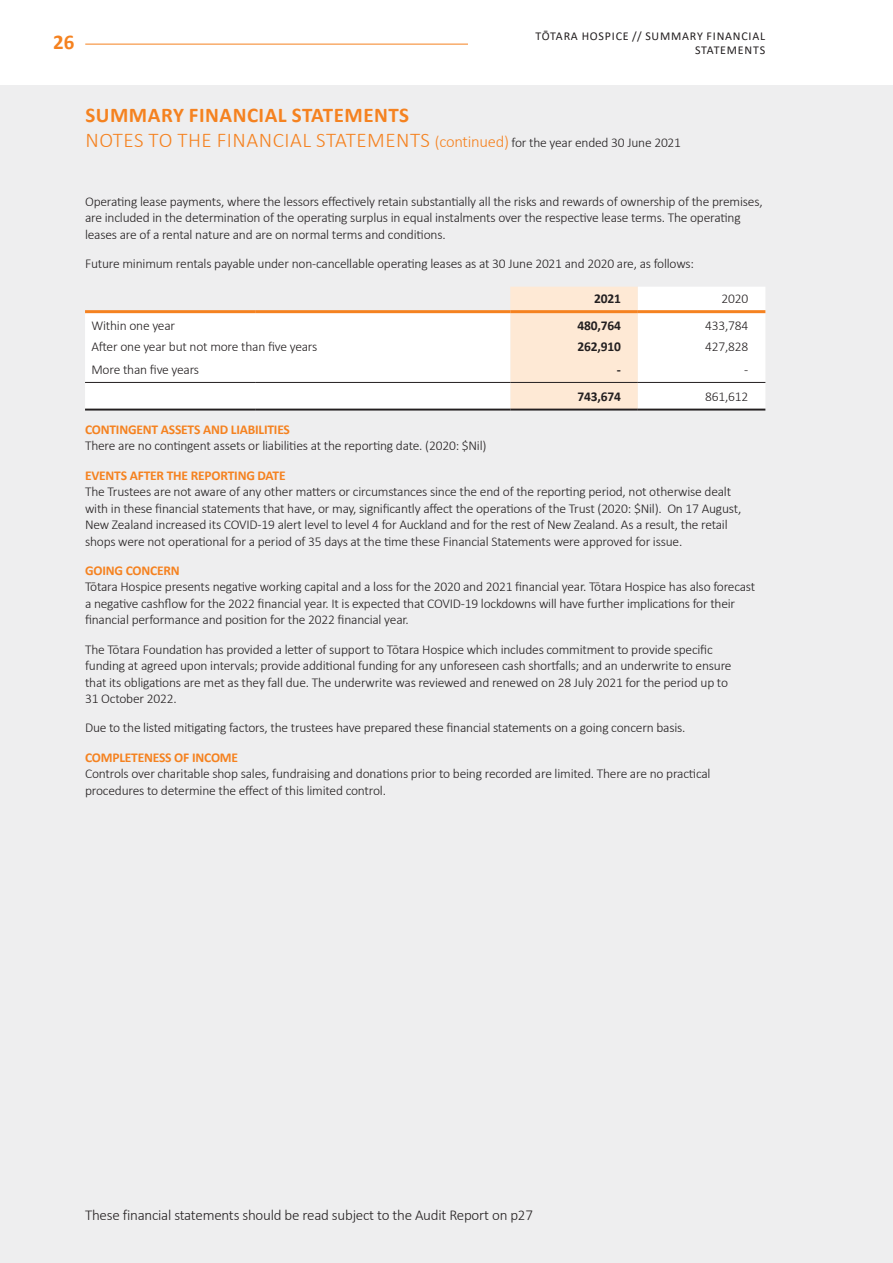
<style>
.page{position:relative;width:893px;height:1263px;background:#fff}
.page>*{position:absolute;margin:0;border:0;box-sizing:border-box;transform-origin:0 0}
.Heading-Orange{font:300 21px/25.2px "Calibri";letter-spacing:.025em;color:#f58220}
.t1{font:700 21px "Calibri";color:#f58220}
.Base_Text{font:300 15px "Calibri";letter-spacing:-.015em;color:#231f20}
.Financials_Base{font:300 13.5px/16.5px "Calibri";letter-spacing:-.015em;color:#231f20}
.Financials_Cells{font:300 13.5px "Calibri";letter-spacing:-.015em;color:#231f20}
.Financials_Subheadin{font:700 13.5px "Calibri";letter-spacing:-.015em;color:#f58220}
.Financials_Cells-2{font:700 13.5px "Calibri";letter-spacing:-.015em;color:#231f20}
.t2{font:12px "Calibri";letter-spacing:.065em;color:#231f20}
.s1{font-weight:700}
.s2{font-size:16.5px}
.s3{font-size:13.5px;color:#231f20}
</style>
<div class="page">
<div style="left:0;top:85px;width:893px;height:1178px;background:#eeeeef"></div>
<hr style="left:85px;top:44px;width:383px;height:1px;background:#f58220">
<svg style="left:85px;top:287px;width:680px;height:122px;fill:#fff"></svg>
<hr style="left:85px;top:310px;width:170px;height:3px;background:#f58220">
<hr style="left:255px;top:310px;width:255px;height:3px;background:#f58220">
<hr style="left:510px;top:310px;width:128px;height:3px;background:#f58220">
<hr style="left:638px;top:310px;width:127px;height:3px;background:#f58220">
<hr style="left:85px;top:382px;width:170px;height:1px;background:#231f20">
<hr style="left:255px;top:382px;width:255px;height:1px;background:#231f20">
<hr style="left:510px;top:382px;width:128px;height:1px;background:#231f20">
<hr style="left:638px;top:382px;width:127px;height:1px;background:#231f20">
<hr style="left:85px;top:409px;width:170px;height:2px;background:#231f20">
<hr style="left:255px;top:409px;width:255px;height:2px;background:#231f20">
<hr style="left:510px;top:409px;width:128px;height:2px;background:#231f20">
<hr style="left:638px;top:409px;width:127px;height:2px;background:#231f20">
<h1 class="t1" style="left:53px;top:27px;width:23px">26</h1>
<p class="t2" style="left:536px;top:27px;width:231px">TŌTARA HOSPICE // SUMMARY FINANCIAL</p>
<p class="t2" style="left:695px;top:42px;width:72px">STATEMENTS</p>
<p class="Heading-Orange" style="left:85px;top:102px;width:597px"><span class="s1">SUMMARY FINANCIAL STATEMENTS<br></span>NOTES TO THE FINANCIAL STATEMENTS <span class="s2">(continued)</span> <span class="s3">for the year ended 30 June 2021</span></p>
<p class="Financials_Base" style="left:85px;top:193px;width:679px">Operating lease payments, where the lessors effectively retain substantially all the risks and rewards of ownership of the premises, are included in the determination of the operating surplus in equal instalments over the respective lease terms. The operating leases are of a rental nature and are on normal terms and conditions.</p>
<p class="Financials_Base" style="left:85px;top:255px;width:610px">Future minimum rentals payable under non-cancellable operating leases as at 30 June 2021 and 2020 are, as follows:</p>
<p class="Financials_Cells-2" style="left:594px;top:289px;width:28px">2021</p>
<p class="Financials_Cells" style="left:722px;top:290px;width:28px">2020</p>
<p class="Financials_Cells" style="left:91px;top:317px;width:85px">Within one year</p>
<p class="Financials_Cells-2" style="left:577px;top:316px;width:45px">480,764</p>
<p class="Financials_Cells" style="left:705px;top:317px;width:45px">433,784</p>
<p class="Financials_Cells" style="left:91px;top:338px;width:227px">After one year but not more than five years</p>
<p class="Financials_Cells-2" style="left:577px;top:337px;width:45px">262,910</p>
<p class="Financials_Cells" style="left:705px;top:338px;width:45px">427,828</p>
<p class="Financials_Cells" style="left:91px;top:361px;width:109px">More than five years</p>
<p class="Financials_Cells-2" style="left:617px;top:360px;width:6px">-</p>
<p class="Financials_Cells" style="left:744px;top:361px;width:6px">-</p>
<p class="Financials_Cells-2" style="left:577px;top:387px;width:45px">743,674</p>
<p class="Financials_Cells" style="left:705px;top:388px;width:45px">861,612</p>
<p class="Financials_Subheadin" style="left:85px;top:420px;width:206px">CONTINGENT ASSETS AND LIABILITIES</p>
<p class="Financials_Base" style="left:85px;top:437px;width:403px">There are no contingent assets or liabilities at the reporting date. (2020: $Nil)</p>
<p class="Financials_Subheadin" style="left:85px;top:465px;width:202px">EVENTS AFTER THE REPORTING DATE</p>
<p class="Financials_Base" style="left:85px;top:483px;width:658px">The Trustees are not aware of any other matters or circumstances since the end of the reporting period, not otherwise dealt with in these financial statements that have, or may, significantly affect the operations of the Trust (2020: $Nil). On 17 August, New Zealand increased its COVID-19 alert level to level 4 for Auckland and for the rest of New Zealand. As a result, the retail shops were not operational for a period of 35 days at the time these Financial Statements were approved for issue.</p>
<p class="Financials_Subheadin" style="left:85px;top:561px;width:96px">GOING CONCERN</p>
<p class="Financials_Base" style="left:85px;top:578px;width:672px">Tōtara Hospice presents negative working capital and a loss for the 2020 and 2021 financial year. Tōtara Hospice has also forecast a negative cashflow for the 2022 financial year. It is expected that COVID-19 lockdowns will have further implications for their financial performance and position for the 2022 financial year.</p>
<p class="Financials_Base" style="left:85px;top:641px;width:648px">The Tōtara Foundation has provided a letter of support to Tōtara Hospice which includes commitment to provide specific funding at agreed upon intervals; provide additional funding for any unforeseen cash shortfalls; and an underwrite to ensure that its obligations are met as they fall due. The underwrite was reviewed and renewed on 28 July 2021 for the period up to 31 October 2022.</p>
<p class="Financials_Base" style="left:85px;top:719px;width:602px">Due to the listed mitigating factors, the trustees have prepared these financial statements on a going concern basis.</p>
<p class="Financials_Subheadin" style="left:85px;top:748px;width:155px">COMPLETENESS OF INCOME</p>
<p class="Financials_Base" style="left:85px;top:765px;width:627px">Controls over charitable shop sales, fundraising and donations prior to being recorded are limited. There are no practical procedures to determine the effect of this limited control.</p>
<p class="Base_Text" style="left:85px;top:1206px;width:449px">These financial statements should be read subject to the Audit Report on p27</p>
</div>
